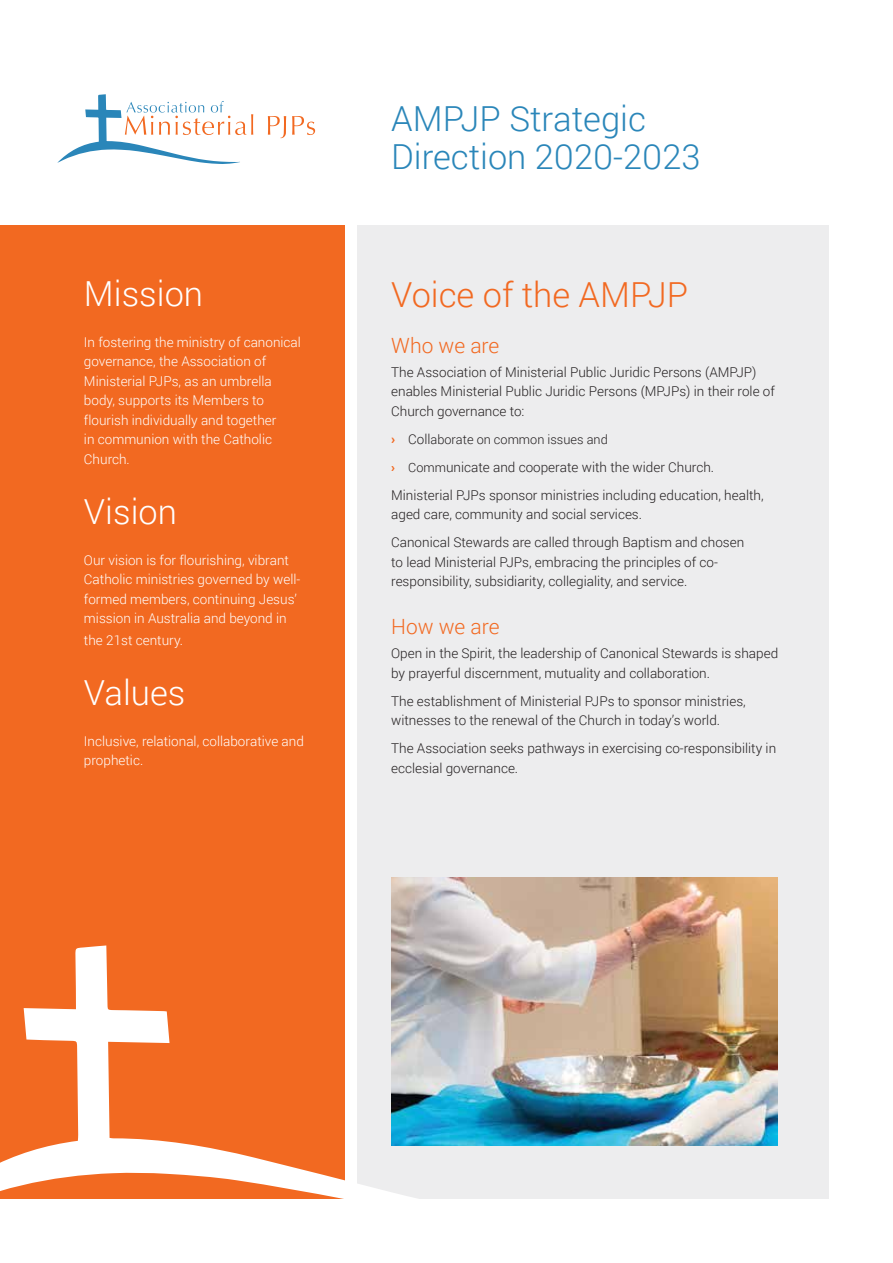
<style>
.page{position:relative;width:893px;height:1263px;background:#fff}
.page>*{position:absolute;margin:0;border:0;box-sizing:border-box;transform-origin:0 0}
.t1{font:300 34.5px/37.5px "Roboto";color:#2a86b9}
.t2{font:300 34.5px "Roboto";color:#fff}
.t3{font:300 34.5px "Roboto";color:#f26921}
.t4{font:300 21px "Roboto";color:#f26921}
.t5{font:300 13.5px/19.5px "Roboto";color:#231f20}
.t6{font:300 13.5px/19.5px "Roboto";color:#fff}
.t7{font:300 12.75px "Roboto";color:#231f20}
.s1{font-weight:900;font-size:13.5px;color:#f26921}
.s2{font-size:13.5px}
.s3{font-weight:900;font-size:12.75px;color:#f26921}
.s4{font-size:12.75px}
</style>
<div class="page">
<div style="left:0;top:225px;width:344px;height:974px;background:#f26921"></div>
<div style="left:357px;top:225px;width:471px;height:974px;background:#ededee"></div>
<svg style="left:0;top:945px;width:417px;height:254px"></svg>
<img style="left:391px;top:877px;width:387px;height:269px">
<svg style="left:268px;top:116px;width:18px;height:22px"></svg>
<svg style="left:292px;top:116px;width:23px;height:19px"></svg>
<svg style="left:57px;top:94px;width:196px;height:70px"></svg>
<h1 class="t2" style="left:84px;top:270px;width:121px">Mission</h1>
<p class="t6" style="left:84px;top:332px;width:218px">In fostering the ministry of canonical governance, the Association of<br>Ministerial PJPs, as an umbrella body, supports its Members to flourish individually and together<br>in communion with the Catholic<br>Church.</p>
<h1 class="t2" style="left:84px;top:488px;width:94px">Vision</h1>
<p class="t6" style="left:84px;top:550px;width:218px">Our vision is for flourishing, vibrant Catholic ministries governed by well&shy;formed members, continuing Jesus’ mission in Australia and beyond in</p>
<p class="t6" style="left:84px;top:630px;width:101px">the 21st century.</p>
<h1 class="t2" style="left:84px;top:669px;width:103px">Values</h1>
<p class="t6" style="left:84px;top:731px;width:221px">Inclusive, relational, collaborative and prophetic.</p>
<h1 class="t1" style="left:391px;top:99px;width:311px">AMPJP Strategic<br>Direction 2020-2023</h1>
<h1 class="t3" style="left:391px;top:271px;width:299px">Voice of the AMPJP</h1>
<h2 class="t4" style="left:391px;top:331px;width:110px">Who we are</h2>
<p class="t5" style="left:391px;top:362px;width:385px">The Association of Ministerial Public Juridic Persons (AMPJP) enables Ministerial Public Juridic Persons (MPJPs) in their role of<br>Church governance to:</p>
<p class="t7" style="left:391px;top:430px;width:218px"><span class="s1">›</span> <span class="s2">Coll</span>aborate on common issues and</p>
<p class="t5" style="left:391px;top:452px;width:374px;line-height:28px"><span class="s3">›</span> <span class="s4">Comm</span>unicate and cooperate with the wider Church.<br>Ministerial PJPs sponsor ministries including education, health,</p>
<p class="t5" style="left:391px;top:500px;width:354px;line-height:28px">aged care, community and social services.<br>Canonical Stewards are called through Baptism and chosen</p>
<p class="t5" style="left:391px;top:552px;width:328px">to lead Ministerial PJPs, embracing the principles of co&shy;responsibility, subsidiarity, collegiality, and service.</p>
<h2 class="t4" style="left:391px;top:612px;width:110px">How we are</h2>
<p class="t5" style="left:391px;top:643px;width:388px">Open in the Spirit, the leadership of Canonical Stewards is shaped by prayerful discernment, mutuality and collaboration.</p>
<p class="t5" style="left:391px;top:690px;width:356px">The establishment of Ministerial PJPs to sponsor ministries, witnesses to the renewal of the Church in today’s world.</p>
<p class="t5" style="left:391px;top:738px;width:386px">The Association seeks pathways in exercising co-responsibility in ecclesial governance.</p>
</div>
